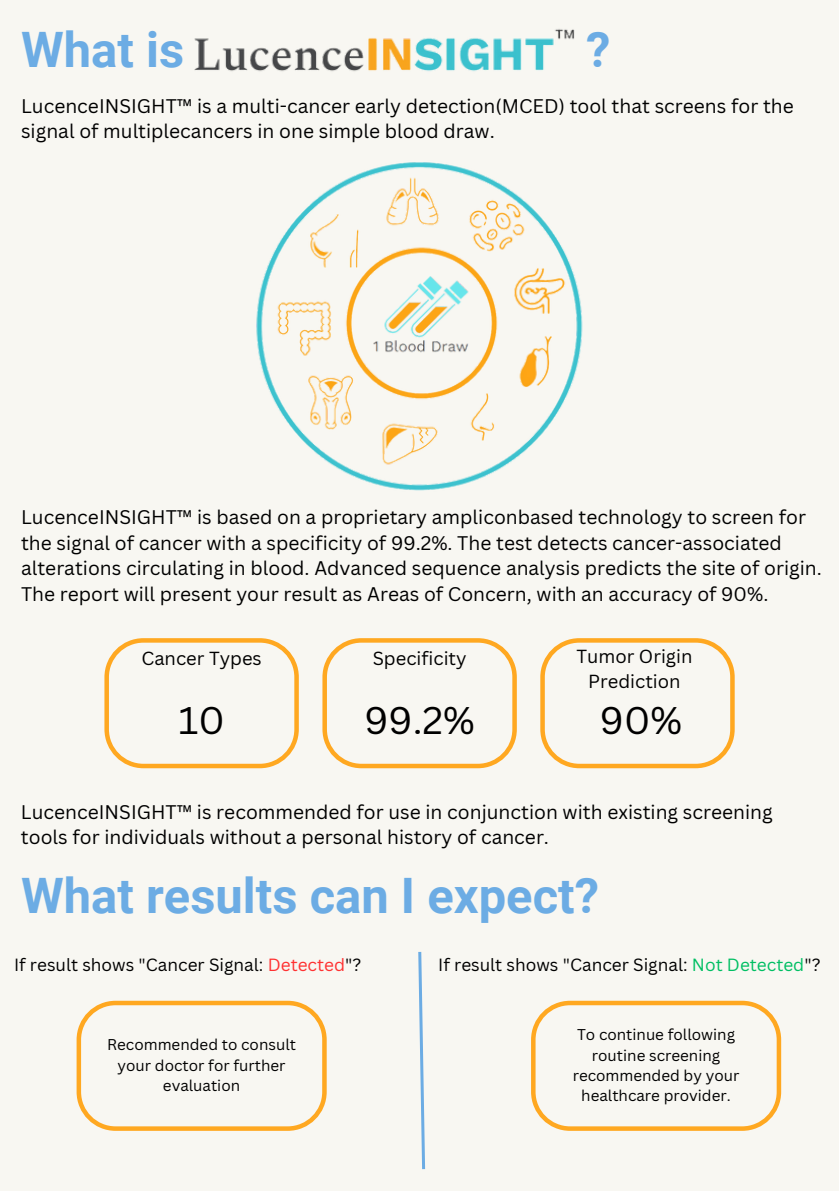
<style>
.page{position:relative;width:839px;height:1191px;background:#fff}
.page>*{position:absolute;margin:0;border:0;box-sizing:border-box;transform-origin:0 0}
.t1{font:700 48.8px "Roboto";color:#6cace4}
.t2{font:37.6px "Canva Sans";color:#000}
.t3{font:19.2px/25.6px "Canva Sans";color:#000}
.t4{font:18.4px/24.8px "Canva Sans";color:#000;text-align:center}
.t5{font:17.2px "Canva Sans";color:#000}
.t6{font:15.2px/20.2px "Canva Sans";color:#000;text-align:center}
.s1{color:#ff3131}
.s2{color:#00bf63}
</style>
<div class="page">
<div style="left:0;top:0;width:838px;height:1191px;background:#f8f7f2"></div>
<img style="left:194px;top:29px;width:381px;height:43px">
<img style="left:256px;top:162px;width:326px;height:329px">
<svg style="left:104px;top:638px;width:195px;height:130px"></svg>
<svg style="left:322px;top:638px;width:195px;height:130px"></svg>
<svg style="left:540px;top:638px;width:194px;height:130px"></svg>
<svg style="left:418px;top:951px;width:8px;height:219px"></svg>
<svg style="left:77px;top:1001px;width:250px;height:130px"></svg>
<svg style="left:531px;top:1001px;width:250px;height:130px"></svg>
<p class="t1" style="left:21px;top:21px;width:165px">What is</p>
<p class="t1" style="left:586px;top:21px;width:26px">?</p>
<h3 class="t3" style="left:21px;top:93px;width:774px">LucenceINSIGHT™ is a multi-cancer early detection(MCED) tool that screens for the signal of multiplecancers in one simple blood draw.</h3>
<p class="t3" style="left:21px;top:504px;width:802px">LucenceINSIGHT™ is based on a proprietary ampliconbased technology to screen for the signal of cancer with a specificity of 99.2%. The test detects cancer-associated alterations circulating in blood. Advanced sequence analysis predicts the site of origin.<br>The report will present your result as Areas of Concern, with an accuracy of 90%.</p>
<h3 class="t4" style="left:141px;top:646px;width:122px">Cancer Types</h3>
<p class="t4" style="left:372px;top:646px;width:95px">Specificity</p>
<h3 class="t4" style="left:576px;top:644px;width:117px">Tumor Origin<br>Prediction</h3>
<h2 class="t2" style="left:178px;top:694px;width:48px">10</h2>
<h3 class="t2" style="left:364px;top:694px;width:112px">99.2%</h3>
<h2 class="t2" style="left:600px;top:694px;width:84px">90%</h2>
<h3 class="t3" style="left:21px;top:799px;width:753px">LucenceINSIGHT™ is recommended for use in conjunction with existing screening tools for individuals without a personal history of cancer.</h3>
<h1 class="t1" style="left:21px;top:868px;width:579px">What results can I expect?</h1>
<h4 class="t5" style="left:14px;top:953px;width:349px">If result shows "Cancer Signal: <span class="s1">Detected</span>"?</h4>
<p class="t5" style="left:438px;top:953px;width:384px">If result shows "Cancer Signal: <span class="s2">Not Detected</span>"?</p>
<h4 class="t6" style="left:107px;top:1034px;width:190px">Recommended to consult your doctor for further evaluation</h4>
<p class="t6" style="left:572px;top:1024px;width:168px">To continue following routine screening recommended by your healthcare provider.</p>
</div>
